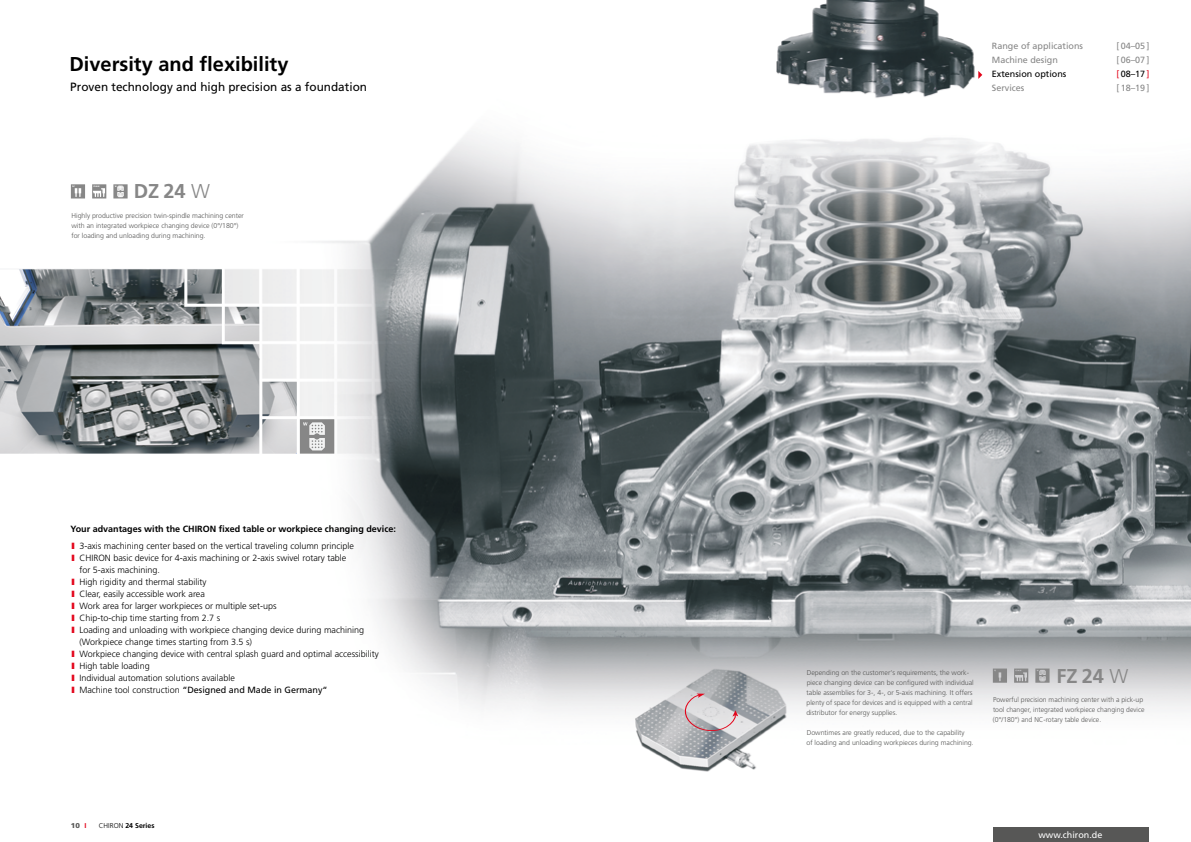
<style>
.page{position:relative;width:1191px;height:842px;background:#fff}
.page>*{position:absolute;margin:0;border:0;box-sizing:border-box;transform-origin:0 0}
.t1{font:700 20px "Frutiger";color:#000}
.t2{font:700 20px "Frutiger";color:#878787}
.t3{font:12px "Frutiger";color:#000}
.t4{font:300 9px "Frutiger";color:#000}
.t5{font:700 9px/17px "Frutiger";color:#000}
.t6{font:9px "Frutiger";color:#000}
.t7{font:9px "Frutiger";color:#878787}
.t8{font:9px "Frutiger";color:#fff}
.t9{font:300 7px/10px "Frutiger";color:#575756}
.t10{font:700 7px "Frutiger";color:#000}
.t11{font:900 7px "Frutiger";color:#575756;scale:1.06 1}
.s1{font-weight:300}
.s2{font-weight:900;color:#e3051b}
.s3{font-weight:700;color:#e3051b}
.s4{color:#e3051b}
</style>
<div class="page">
<img style="left:70px;top:0;width:1121px;height:772px">
<svg style="left:297px;top:269px;width:149px;height:185px"></svg>
<div style="left:992px;top:828px;width:156px;height:14px;background:#575756"></div>
<svg style="left:978px;top:71px;width:4px;height:8px"></svg>
<svg style="left:674px;top:691px;width:67px;height:48px;background:#c1bbbf"></svg>
<img style="left:0;top:269px;width:297px;height:185px">
<svg style="left:300px;top:419px;width:34px;height:35px"></svg>
<svg style="left:992px;top:668px;width:15px;height:15px"></svg>
<svg style="left:1014px;top:668px;width:14px;height:15px"></svg>
<svg style="left:1035px;top:668px;width:14px;height:15px"></svg>
<svg style="left:71px;top:184px;width:14px;height:14px"></svg>
<svg style="left:92px;top:184px;width:14px;height:14px"></svg>
<svg style="left:113px;top:184px;width:15px;height:14px"></svg>
<h1 class="t1" style="left:69px;top:52px;width:220px">Diversity and flexibility</h1>
<h2 class="t3" style="left:70px;top:79px;width:298px">Proven technology and high precision as a foundation</h2>
<h1 class="t2" style="left:134px;top:180px;width:78px">DZ 24 <span class="s1">W</span></h1>
<p class="t9" style="left:71px;top:211px;width:174px">Highly productive precision twin-spindle machining center with an integrated workpiece changing device (0°/180°) for loading and unloading during machining.</p>
<p class="t5" style="left:71px;top:520px;width:327px">Your advantages with the CHIRON fixed table or workpiece changing device:<br><span class="s2">I</span> <span class="s1">3-axis machining center based on the vertical traveling column principle</span></p>
<p class="t4" style="left:72px;top:552px;width:276px"><span class="s2">I</span> CHIRON basic device for 4-axis machining or 2-axis swivel rotary table</p>
<p class="t4" style="left:79px;top:564px;width:82px">for 5-axis machining.</p>
<p class="t4" style="left:72px;top:576px;width:136px"><span class="s2">I</span> High rigidity and thermal stability</p>
<p class="t4" style="left:72px;top:588px;width:135px"><span class="s2">I</span> Clear, easily accessible work area</p>
<p class="t4" style="left:72px;top:600px;width:206px"><span class="s2">I</span> Work area for larger workpieces or multiple set-ups</p>
<p class="t4" style="left:72px;top:612px;width:150px"><span class="s2">I</span> Chip-to-chip time starting from 2.7 s</p>
<p class="t4" style="left:72px;top:624px;width:294px"><span class="s2">I</span> Loading and unloading with workpiece changing device during machining</p>
<p class="t4" style="left:79px;top:636px;width:174px">(Workpiece change times starting from 3.5 s)</p>
<p class="t4" style="left:72px;top:648px;width:308px"><span class="s2">I</span> Workpiece changing device with central splash guard and optimal accessibility</p>
<p class="t4" style="left:72px;top:660px;width:80px"><span class="s2">I</span> High table loading</p>
<p class="t4" style="left:72px;top:672px;width:165px"><span class="s2">I</span> Individual automation solutions available</p>
<p class="t6" style="left:72px;top:684px;width:257px"><span class="s2">I</span> <span class="s1">Machine tool construction</span> “Designed and Made in Germany“</p>
<p class="t11" style="left:71px;top:821px;width:16px">10 <span class="s3">I</span></p>
<p class="t10" style="left:99px;top:821px;width:57px"><span class="s1">CHIRON</span> 24 Series</p>
<p class="t7" style="left:992px;top:40px;width:93px">Range of applications</p>
<p class="t7" style="left:1116px;top:40px;width:34px">[04–05]</p>
<p class="t7" style="left:992px;top:54px;width:68px">Machine design</p>
<p class="t7" style="left:1116px;top:54px;width:34px">[06–07]</p>
<p class="t6" style="left:992px;top:68px;width:76px">Extension options</p>
<p class="t6" style="left:1116px;top:68px;width:34px"><span class="s4">[</span>08–17<span class="s4">]</span></p>
<p class="t7" style="left:992px;top:82px;width:34px">Services</p>
<p class="t7" style="left:1116px;top:82px;width:34px">[18–19]</p>
<p class="t9" style="left:806px;top:667px;width:169px">Depending on the customer‘s requirements, the work&shy;piece changing device can be configured with individual table assemblies for 3-, 4-, or 5-axis machining. It offers plenty of space for devices and is equipped with a central distributor for energy supplies.</p>
<p class="t9" style="left:806px;top:727px;width:169px">Downtimes are greatly reduced, due to the capability<br>of loading and unloading workpieces during machining.</p>
<h1 class="t2" style="left:1056px;top:664px;width:73px">FZ 24 <span class="s1">W</span></h1>
<p class="t9" style="left:993px;top:694px;width:153px">Powerful precision machining center with a pick-up tool changer, integrated workpiece changing device (0°/180°) and NC-rotary table device.</p>
<p class="t8" style="left:1038px;top:829px;width:65px">www.chiron.de</p>
</div>
